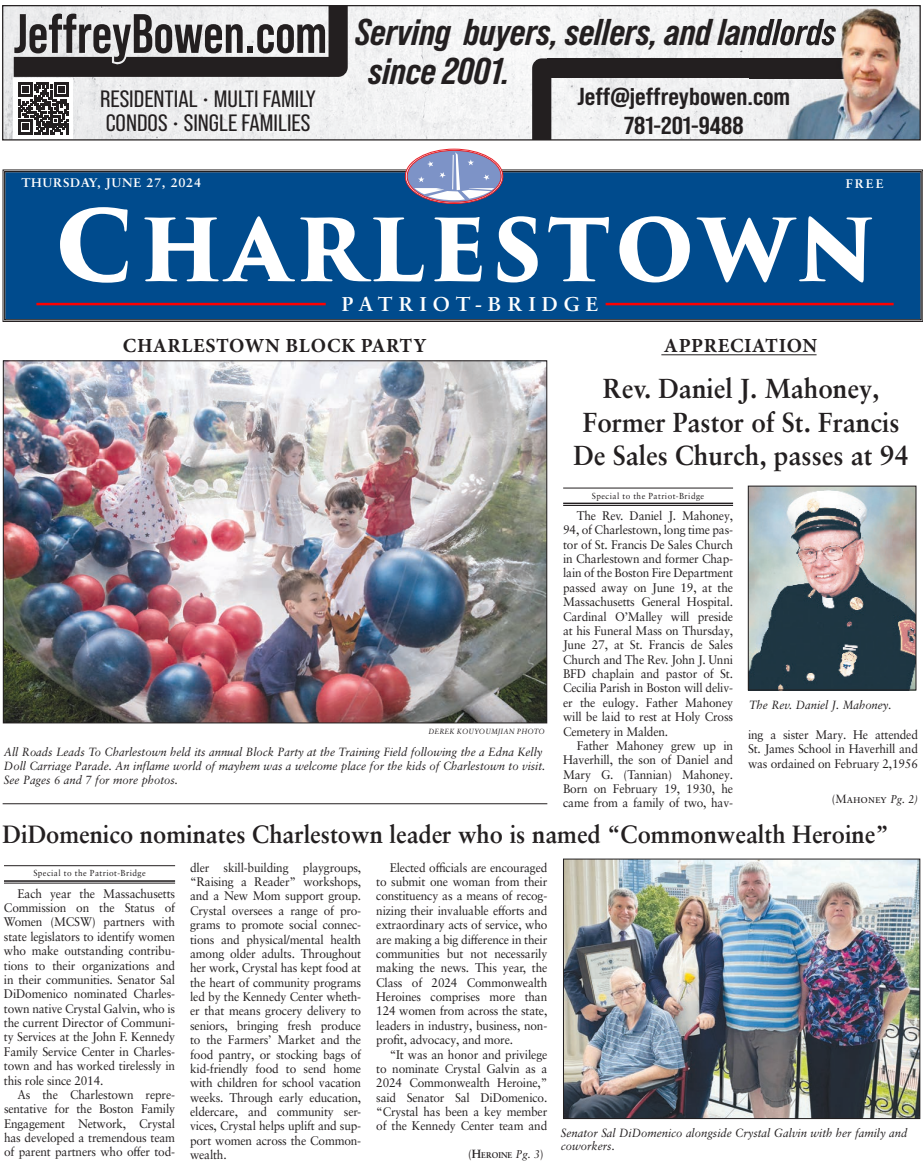
<style>
.page{position:relative;width:923px;height:1170px;background:#fff}
.page>*{position:absolute;margin:0;border:0;box-sizing:border-box;transform-origin:0 0}
._1__Headline{font:700 97.5px "Trajan Pro 3";letter-spacing:.045em;color:#fff;scale:.95 1}
.t1{font:700 55.38px "Bebas Neue Pro";color:#231f20}
.t2{font:italic 700 37.25px/38.8px "Bebas Neue Pro";color:#231f20;scale:1.09 1}
.Headline{font:700 27.5px "Sabon LT Pro";color:#231f20;scale:.95 1}
.Headline-2{font:700 25px "Sabon LT Pro";color:#231f20;scale:.95 1}
.t3{font:700 24.62px/28.6px "Bebas Neue Pro";color:#231f20;text-align:center;scale:1.15 1}
.t4{font:23.62px/23.9px "Bebas Neue Pro";color:#231f20;scale:1.1 1}
.Photo_Overline{font:700 20px "Minion Pro";letter-spacing:.035em;color:#231f20}
._1__Body{font:700 20px "Sabon LT Pro";letter-spacing:.3em;color:#fff}
.Body_Text{font:12.5px/14.4px "Sabon LT Pro";letter-spacing:-.015em;color:#231f20;text-align:justify;scale:.95 1}
._1__Body-2{font:700 12.5px "Sabon LT Pro";letter-spacing:.05em;color:#fff}
.t5{font:italic 11.88px/13.8px "Sabon LT Pro";color:#231f20;scale:.95 1}
.t6{font:11.88px "Sabon LT Pro";color:#231f20;scale:.95 1}
.Byline{font:8.75px "Sabon LT Pro";letter-spacing:.05em;color:#231f20;scale:.95 1}
.t7{font:700 8.38px "Sabon LT Pro";color:#231f20;scale:.95 1}
.Photo_credit{font:italic 7.5px "Sabon LT Pro";letter-spacing:.01em;color:#231f20;scale:.95 1}
.s1{font-size:111.25px}
.s2{font-style:italic;font-size:11.25px}
.s3{font-weight:400;font-size:11.88px}
.s4{font-size:11.88px}
.s5{font-weight:400;font-style:italic;font-size:11.25px}
</style>
<div class="page">
<img style="left:4px;top:7px;width:745px;height:132px">
<img style="left:355px;top:19px;width:394px;height:32px">
<svg style="left:532px;top:58px;width:19px;height:81px"></svg>
<div style="left:547px;top:58px;width:313px;height:20px;background:#231f20"></div>
<img style="left:920px;top:6px;width:1px;height:134px">
<img style="left:749px;top:7px;width:169px;height:132px">
<img style="left:749px;top:19px;width:86px;height:26px">
<svg style="left:14px;top:7px;width:334px;height:70px"></svg>
<div style="left:14px;top:78px;width:59px;height:61px;background:#fff"></div>
<svg style="left:18px;top:83px;width:51px;height:51px"></svg>
<div style="left:2px;top:5px;width:918px;height:136px;border:1px solid #231f20"></div>
<div style="left:3px;top:170px;width:919px;height:152px;background:#004b8d"></div>
<div style="left:4px;top:171px;width:917px;height:149px;border:1px solid #231f20"></div>
<hr style="left:605px;top:303px;width:288px;height:2px;background:#f00">
<hr style="left:36px;top:303px;width:290px;height:2px;background:#f00">
<svg style="left:405px;top:149px;width:98px;height:55px"></svg>
<svg style="left:407px;top:150px;width:94px;height:52px"></svg>
<div style="left:407px;top:150px;width:94px;height:53px;border:1px solid #e61e25;border-radius:50%"></div>
<svg style="left:414px;top:152px;width:80px;height:48px"></svg>
<img style="left:5px;top:362px;width:540px;height:359px">
<hr style="left:563px;top:488px;width:170px;height:1px;background:#231f20">
<hr style="left:563px;top:503px;width:170px;height:1px;background:#231f20">
<hr style="left:563px;top:505px;width:170px;height:1px;background:#231f20">
<img style="left:749px;top:488px;width:165px;height:201px">
<div style="left:747px;top:486px;width:169px;height:205px;border:1px solid #231f20"></div>
<hr style="left:661px;top:355px;width:155px;height:1px;background:#231f20">
<hr style="left:3px;top:803px;width:544px;height:1px;background:#231f20">
<hr style="left:4px;top:865px;width:171px;height:1px;background:#231f20">
<hr style="left:4px;top:880px;width:171px;height:2px;background:#231f20">
<hr style="left:4px;top:883px;width:171px;height:1px;background:#231f20">
<img style="left:565px;top:861px;width:353px;height:256px">
<div style="left:563px;top:859px;width:357px;height:260px;border:1px solid #231f20"></div>
<h2 class="t1" style="left:14px;top:2px;width:315px">JeffreyBowen.com</h2>
<h3 class="t4" style="left:100px;top:87px;width:198px">RESIDENTIAL • MULTI FAMILY<br>CONDOS • SINGLE FAMILIES</h3>
<h3 class="t2" style="left:368px;top:12px;width:430px;text-indent:-13px">Serving buyers, sellers, and landlords since 2001.</h3>
<h3 class="t3" style="left:577px;top:82px;width:186px">Jeff@jeffreybowen.com<br>781-201-9488</h3>
<p class="_1__Body-2" style="left:21px;top:174px;width:181px">THURSDAY, June 27, 2024</p>
<p class="_1__Body-2" style="left:845px;top:176px;width:30px">FREE</p>
<p class="_1__Headline" style="left:54px;top:173px;width:865px"><span class="s1">C</span>HARLESTOWN</p>
<p class="_1__Body" style="left:342px;top:292px;width:257px">PATRIOT-BRIDGE</p>
<p class="Photo_Overline" style="left:123px;top:332px;width:305px">CHARLESTOWN BLOCK PARTY</p>
<p class="Photo_credit" style="left:428px;top:727px;width:124px">DEREK KOUYOUMJIAN PHOTO</p>
<p class="t5" style="left:4px;top:745px;width:571px">All Roads Leads To Charlestown held its annual Block Party at the Training Field following the a Edna Kelly<br>Doll Carriage Parade. An inflame world of mayhem was a welcome place for the kids of Charlestown to visit.</p>
<p class="t5" style="left:4px;top:773px;width:185px">See Pages 6 and 7 for more photos.</p>
<p class="Photo_Overline" style="left:663px;top:332px;width:155px">APPRECIATION</p>
<p class="Headline" style="left:603px;top:371px;width:292px">Rev. Daniel J. Mahoney,</p>
<p class="Headline" style="left:583px;top:405px;width:335px">Former Pastor of St. Francis</p>
<p class="Headline" style="left:573px;top:439px;width:354px">De Sales Church, passes at 94</p>
<p class="Byline" style="left:592px;top:490px;width:120px">Special to the Patriot-Bridge</p>
<p class="Body_Text" style="left:563px;top:508px;width:180px;text-indent:14px">The Rev. Daniel J. Mahoney, 94, of Charlestown, long time pas&shy;tor of St. Francis De Sales Church in Charlestown and former Chap&shy;lain of the Boston Fire Department passed away on June 19, at the Massachusetts General Hospital.<br>Cardinal O’Malley will preside at his Funeral Mass on Thursday, June 27, at St. Francis de Sales Church and The Rev. John J. Unni BFD chaplain and pastor of St.<br>Cecilia Parish in Boston will deliv&shy;er the eulogy. Father Mahoney will be laid to rest at Holy Cross Cemetery in Malden.</p>
<p class="Body_Text" style="left:563px;top:738px;width:180px;text-indent:14px">Father Mahoney grew up in Haverhill, the son of Daniel and Mary G. (Tannian) Mahoney.<br>Born on February 19, 1930, he came from a family of two, hav-</p>
<p class="Body_Text" style="left:748px;top:727px;width:180px">ing a sister Mary. He attended St. James School in Haverhill and was ordained on February 2,1956</p>
<p class="t5" style="left:749px;top:697px;width:152px">The Rev. Daniel J. Mahoney.</p>
<p class="t6" style="left:831px;top:792px;width:92px">(Mahoney <span class="s2">Pg. 2)</span></p>
<p class="Headline-2" style="left:3px;top:819px;width:934px">DiDomenico nominates Charlestown leader who is named “Commonwealth Heroine”</p>
<p class="Byline" style="left:33px;top:868px;width:120px">Special to the Patriot-Bridge</p>
<p class="Body_Text" style="left:4px;top:886px;width:182px;text-indent:14px">Each year the Massachusetts Commission on the Status of Women (MCSW) partners with state legislators to identify women who make outstanding contribu&shy;tions to their organizations and in their communities. Senator Sal DiDomenico nominated Charles&shy;town native Crystal Galvin, who is the current Director of Communi&shy;ty Services at the John F. Kennedy Family Service Center in Charles&shy;town and has worked tirelessly in this role since 2014.</p>
<p class="Body_Text" style="left:4px;top:1087px;width:182px;text-indent:13px">As the Charlestown repre&shy;sentative for the Boston Family Engagement Network, Crystal has developed a tremendous team of parent partners who offer tod-</p>
<p class="Body_Text" style="left:190px;top:860px;width:182px">dler skill-building playgroups, “Raising a Reader” workshops, and a New Mom support group.<br>Crystal oversees a range of pro&shy;grams to promote social connec&shy;tions and physical/mental health among older adults. Throughout her work, Crystal has kept food at the heart of community programs led by the Kennedy Center wheth&shy;er that means grocery delivery to seniors, bringing fresh produce to the Farmers’ Market and the food pantry, or stocking bags of kid-friendly food to send home with children for school vacation weeks. Through early education, eldercare, and community ser&shy;vices, Crystal helps uplift and sup&shy;port women across the Common&shy;wealth.</p>
<p class="Body_Text" style="left:376px;top:860px;width:182px;text-indent:14px">Elected officials are encouraged to submit one woman from their constituency as a means of recog&shy;nizing their invaluable efforts and extraordinary acts of service, who are making a big difference in their communities but not necessarily making the news. This year, the Class of 2024 Commonwealth Heroines comprises more than 124 women from across the state, leaders in industry, business, non&shy;profit, advocacy, and more.</p>
<p class="Body_Text" style="left:376px;top:1047px;width:182px;text-indent:14px">“It was an honor and privilege to nominate Crystal Galvin as a 2024 Commonwealth Heroine,” said Senator Sal DiDomenico. “Crystal has been a key member of the Kennedy Center team and</p>
<p class="t7" style="left:468px;top:1150px;width:81px"><span class="s3">(</span><span class="s4">H</span>EROINE <span class="s5">Pg. 3</span><span class="s3">)</span></p>
<p class="t5" style="left:561px;top:1125px;width:366px">Senator Sal DiDomenico alongside Crystal Galvin with her family and coworkers.</p>
</div>
